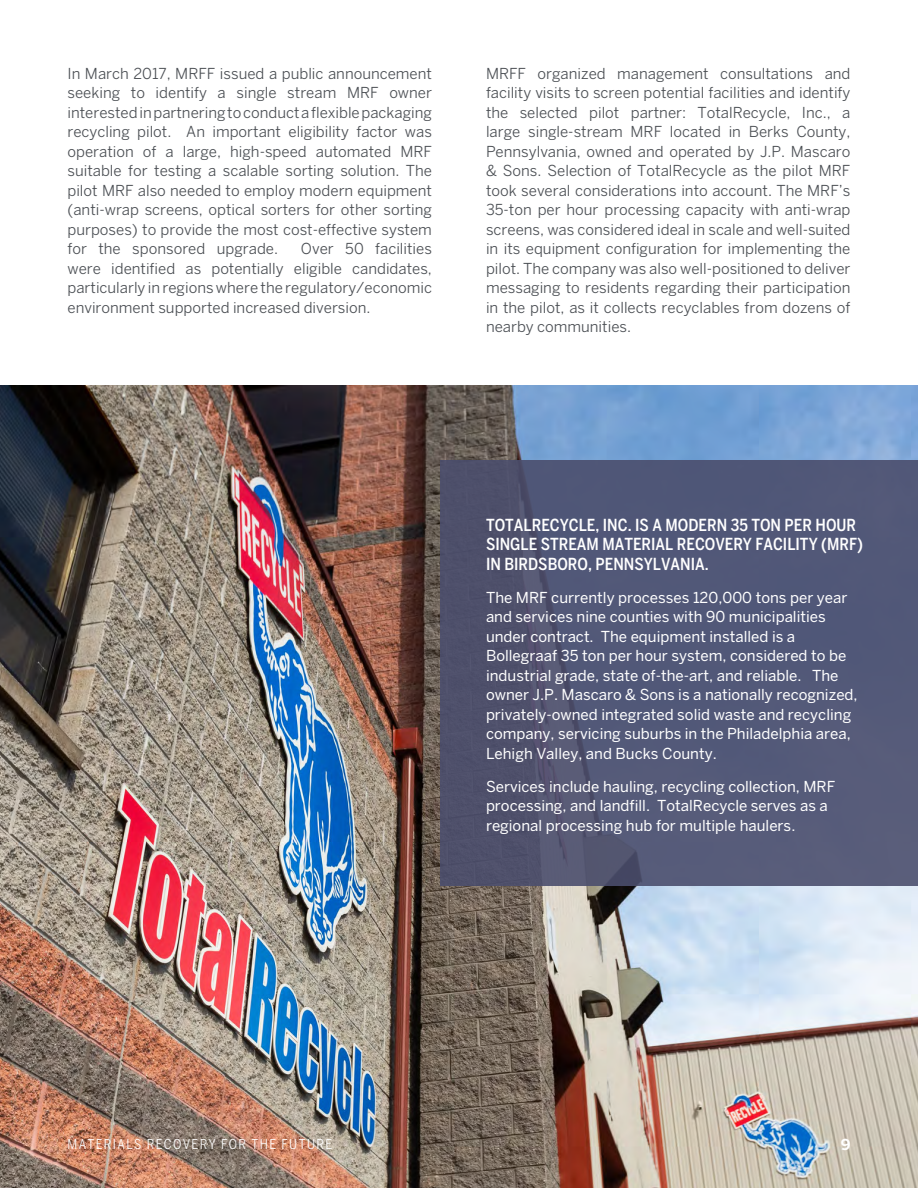
<style>
.page{position:relative;width:918px;height:1188px;background:#fff}
.page>*{position:absolute;margin:0;border:0;box-sizing:border-box;transform-origin:0 0}
.t1{font:500 condensed 16.5px/19.5px "Benton Sans";color:#fff}
.t2{font:15px/19.5px "Benton Sans";color:#4b4f54;text-align:justify}
.t3{font:15px/19.5px "Benton Sans";color:#fff}
.t4{font:700 15px "Benton Sans";color:#fff}
.t5{font:condensed 13.5px "Benton Sans";letter-spacing:.1em;color:#fff}
</style>
<div class="page">
<img style="left:0;top:386px;width:918px;height:802px">
<div style="left:440px;top:460px;width:478px;height:426px;background:linear-gradient(to right,#4f526e,#555c7d)"></div>
<p class="t2" style="left:68px;top:63px;width:366px">In March 2017, MRFF issued a public announcement seeking to identify a single stream MRF owner interested in partnering to conduct a flexible packaging recycling pilot. An important eligibility factor was operation of a large, high-speed automated MRF suitable for testing a scalable sorting solution. The pilot MRF also needed to employ modern equipment (anti-wrap screens, optical sorters for other sorting purposes) to provide the most cost-effective system for the sponsored upgrade.</p>
<p class="t2" style="left:68px;top:239px;width:366px;text-indent:233px">Over 50 facilities were identified as potentially eligible candidates, particularly in regions where the regulatory/economic environment supported increased diversion.</p>
<p class="t2" style="left:486px;top:63px;width:366px">MRFF organized management consultations and facility visits to screen potential facilities and identify the selected pilot partner: TotalRecycle, Inc., a large single-stream MRF located in Berks County, Pennsylvania, owned and operated by J.P. Mascaro &amp; Sons. Selection of TotalRecycle as the pilot MRF took several considerations into account. The MRF’s 35-ton per hour processing capacity with anti-wrap screens, was considered ideal in scale and well-suited in its equipment configuration for implementing the pilot. The company was also well-positioned to deliver messaging to residents regarding their participation in the pilot, as it collects recyclables from dozens of nearby communities.</p>
<p class="t1" style="left:486px;top:515px;width:378px">TOTALRECYCLE, INC. IS A MODERN 35 TON PER HOUR<br>SINGLE STREAM MATERIAL RECOVERY FACILITY (MRF)<br>IN BIRDSBORO, PENNSYLVANIA.</p>
<p class="t3" style="left:486px;top:587px;width:373px">The MRF currently processes 120,000 tons per year and services nine counties with 90 municipalities under contract. The equipment installed is a Bollegraaf 35 ton per hour system, considered to be industrial grade, state of-the-art, and reliable. The owner J.P. Mascaro &amp; Sons is a nationally recognized, privately-owned integrated solid waste and recycling company, servicing suburbs in the Philadelphia area, Lehigh Valley, and Bucks County.</p>
<p class="t3" style="left:486px;top:776px;width:351px">Services include hauling, recycling collection, MRF processing, and landfill. TotalRecycle serves as a regional processing hub for multiple haulers.</p>
<p class="t5" style="left:68px;top:1136px;width:266px">MATERIALS RECOVERY FOR THE FUTURE</p>
<p class="t4" style="left:841px;top:1135px;width:11px">9</p>
</div>
